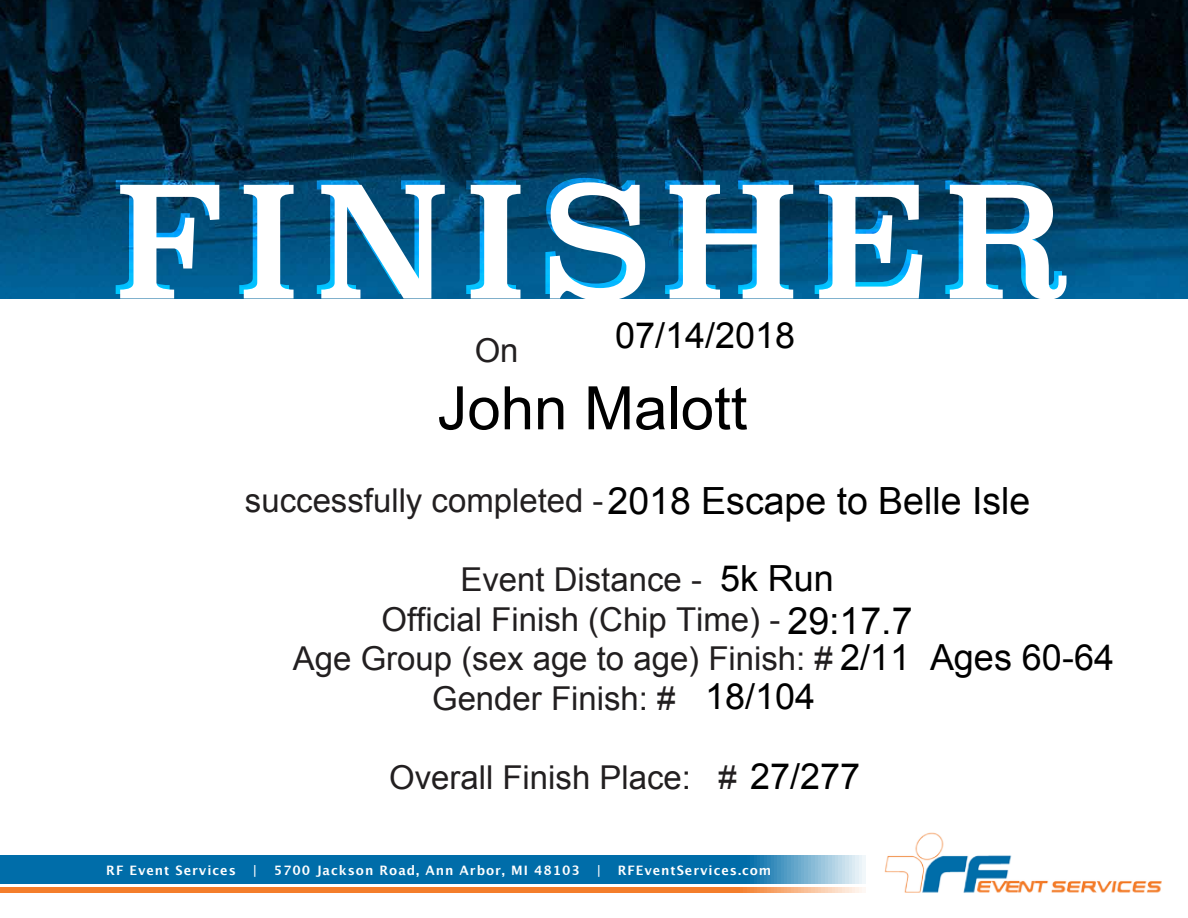
<style>
.page{position:relative;width:1188px;height:918px;background:#fff}
.page>*{position:absolute;margin:0;border:0;box-sizing:border-box;transform-origin:0 0}
.t1{font:153px "Superclarendon";letter-spacing:.1em;color:#fff}
.t2{font:60px "Arial";color:#000}
.t3{font:37.5px "Arial";color:#000}
.t4{font:36px "Arial";color:#000}
.t5{font:32.85px "Arial";color:#221f20}
.t6{font:700 13.05px "Lucida Grande";letter-spacing:.075em;color:#fff}
.s1{font-size:36px;color:#000}
</style>
<div class="page">
<img style="left:0;top:0;width:1188px;height:298px">
<img style="left:884px;top:832px;width:278px;height:61px">
<svg style="left:0;top:856px;width:865px;height:27px;background:#1076ae"></svg>
<svg style="left:0;top:887px;width:865px;height:5px;background:#f48739"></svg>
<h1 class="t1" style="left:110px;top:135px;width:957px">FINISHER</h1>
<p class="t5" style="left:475px;top:328px;width:45px">On</p>
<p class="t4" style="left:615px;top:315px;width:182px">07/14/2018</p>
<h2 class="t2" style="left:437px;top:375px;width:311px">John Malott</h2>
<p class="t3" style="left:608px;top:480px;width:424px">2018 Escape to Belle Isle</p>
<p class="t5" style="left:245px;top:479px;width:360px">successfully completed -</p>
<p class="t4" style="left:720px;top:558px;width:116px">5k Run</p>
<p class="t5" style="left:460px;top:558px;width:243px">Event Distance -</p>
<p class="t5" style="left:382px;top:598px;width:400px">Official Finish (Chip Time) -</p>
<p class="t5" style="left:293px;top:637px;width:619px">Age Group (sex age to age) Finish: # <span class="s1">2/11</span></p>
<p class="t5" style="left:432px;top:677px;width:245px">Gender Finish: #</p>
<p class="t3" style="left:788px;top:600px;width:127px">29:17.7</p>
<p class="t4" style="left:705px;top:677px;width:112px">18/104</p>
<p class="t4" style="left:930px;top:638px;width:186px">Ages 60-64</p>
<p class="t5" style="left:389px;top:756px;width:472px">Overall Finish Place: # <span class="s1">27/277</span></p>
<p class="t6" style="left:106px;top:860px;width:131px">RF Event Services</p>
<p class="t6" style="left:252px;top:860px;width:6px">|</p>
<p class="t6" style="left:274px;top:860px;width:308px">5700 Jackson Road, Ann Arbor, MI 48103</p>
<p class="t6" style="left:596px;top:860px;width:6px">|</p>
<p class="t6" style="left:618px;top:860px;width:155px">RFEventServices.com</p>
</div>
